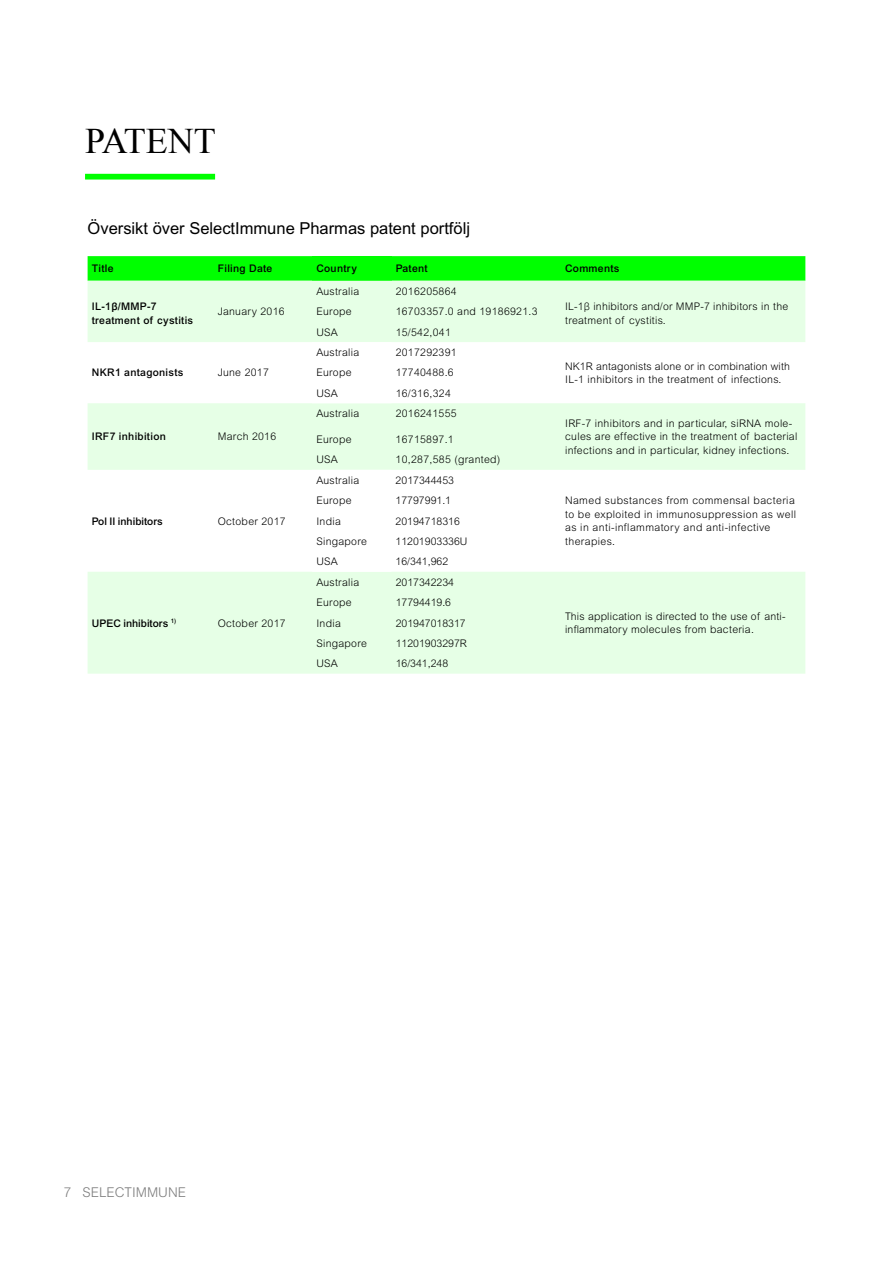
<style>
.page{position:relative;width:893px;height:1263px;background:#fff}
.page>*{position:absolute;margin:0;border:0;box-sizing:border-box;transform-origin:0 0}
.t1{font:36px "Times New Roman";color:#000}
.t2{font:16.5px "Arial MT Std";color:#000}
.t3{font:300 13.5px "Arial MT Std";color:#7c7c7c}
.t4{font:300 10.5px/13.5px "Arial MT Std";letter-spacing:.03em;color:#000}
.t5{font:500 10.5px/13.5px "Arial MT Std";letter-spacing:.03em;color:#000}
.t6{font:300 10.5px "Arial MT Std";color:#000}
.t7{font:500 10.5px "Arial MT Std";color:#000}
.s1{font-family:"Roboto"}
</style>
<div class="page">
<div style="left:85px;top:174px;width:130px;height:6px;background:#0f0"></div>
<svg style="left:88px;top:256px;width:717px;height:25px;background:#05ff05"></svg>
<div style="left:312px;top:256px;width:79px;height:25px;background:#0f0"></div>
<svg style="left:88px;top:281px;width:717px;height:393px;fill:#e6ffe6"></svg>
<svg style="left:312px;top:342px;width:79px;height:230px"></svg>
<h1 class="t1" style="left:85px;top:116px;width:132px">PATENT</h1>
<h2 class="t2" style="left:88px;top:219px;width:384px">Översikt över SelectImmune Pharmas patent portfölj</h2>
<p class="t5" style="left:92px;top:262px;width:23px">Title</p>
<p class="t5" style="left:218px;top:262px;width:56px">Filing Date</p>
<p class="t5" style="left:316px;top:262px;width:42px">Country</p>
<p class="t5" style="left:396px;top:262px;width:34px">Patent</p>
<p class="t5" style="left:565px;top:262px;width:56px">Comments</p>
<p class="t5" style="left:92px;top:300px;width:103px">IL-1<span class="s1">β</span>/MMP-7 treatment of cystitis</p>
<p class="t4" style="left:218px;top:305px;width:69px">January 2016</p>
<p class="t4" style="left:316px;top:284px;width:44px">Australia</p>
<p class="t4" style="left:396px;top:284px;width:63px">2016205864</p>
<p class="t4" style="left:565px;top:300px;width:225px">IL-1<span class="s1">β</span> inhibitors and/or MMP-7 inhibitors in the treatment of cystitis.</p>
<p class="t4" style="left:316px;top:305px;width:37px">Europe</p>
<p class="t4" style="left:396px;top:305px;width:143px">16703357.0 and 19186921.3</p>
<p class="t4" style="left:316px;top:325px;width:23px">USA</p>
<p class="t4" style="left:396px;top:325px;width:57px">15/542,041</p>
<p class="t5" style="left:92px;top:366px;width:93px">NKR1 antagonists</p>
<p class="t4" style="left:218px;top:366px;width:53px">June 2017</p>
<p class="t5" style="left:92px;top:430px;width:76px">IRF7 inhibition</p>
<p class="t4" style="left:218px;top:430px;width:60px">March 2016</p>
<p class="t7" style="left:92px;top:515px;width:73px">Pol II inhibitors</p>
<p class="t4" style="left:218px;top:514px;width:70px">October 2017</p>
<p class="t7" style="left:92px;top:617px;width:86px">UPEC inhibitors <sup>1)</sup></p>
<p class="t4" style="left:218px;top:616px;width:70px">October 2017</p>
<p class="t4" style="left:316px;top:346px;width:44px">Australia</p>
<p class="t4" style="left:396px;top:346px;width:63px">2017292391</p>
<p class="t4" style="left:316px;top:366px;width:37px">Europe</p>
<p class="t4" style="left:396px;top:366px;width:60px">17740488.6</p>
<p class="t4" style="left:316px;top:386px;width:23px">USA</p>
<p class="t4" style="left:396px;top:386px;width:57px">16/316,324</p>
<p class="t4" style="left:316px;top:407px;width:44px">Australia</p>
<p class="t4" style="left:396px;top:407px;width:63px">2016241555</p>
<p class="t4" style="left:316px;top:433px;width:37px">Europe</p>
<p class="t4" style="left:396px;top:433px;width:60px">16715897.1</p>
<p class="t4" style="left:316px;top:453px;width:23px">USA</p>
<p class="t4" style="left:396px;top:453px;width:106px">10,287,585 (granted)</p>
<p class="t4" style="left:316px;top:473px;width:44px">Australia</p>
<p class="t6" style="left:396px;top:474px;width:60px">2017344453</p>
<p class="t4" style="left:316px;top:494px;width:37px">Europe</p>
<p class="t6" style="left:396px;top:495px;width:57px">17797991.1</p>
<p class="t4" style="left:316px;top:514px;width:26px">India</p>
<p class="t6" style="left:396px;top:515px;width:66px">20194718316</p>
<p class="t4" style="left:316px;top:534px;width:52px">Singapore</p>
<p class="t6" style="left:396px;top:535px;width:73px">11201903336U</p>
<p class="t4" style="left:316px;top:555px;width:23px">USA</p>
<p class="t4" style="left:396px;top:555px;width:54px">16/341,962</p>
<p class="t4" style="left:316px;top:575px;width:44px">Australia</p>
<p class="t6" style="left:396px;top:576px;width:60px">2017342234</p>
<p class="t4" style="left:316px;top:596px;width:37px">Europe</p>
<p class="t6" style="left:396px;top:596px;width:57px">17794419.6</p>
<p class="t4" style="left:316px;top:616px;width:26px">India</p>
<p class="t6" style="left:396px;top:617px;width:72px">201947018317</p>
<p class="t4" style="left:316px;top:636px;width:52px">Singapore</p>
<p class="t6" style="left:396px;top:637px;width:73px">11201903297R</p>
<p class="t4" style="left:316px;top:657px;width:23px">USA</p>
<p class="t4" style="left:396px;top:657px;width:54px">16/341,248</p>
<p class="t4" style="left:565px;top:359px;width:226px">NK1R antagonists alone or in combination with<br>IL-1 inhibitors in the treatment of infections.</p>
<p class="t4" style="left:565px;top:416px;width:234px">IRF-7 inhibitors and in particular, siRNA mole&shy;cules are effective in the treatment of bacterial infections and in particular, kidney infections.</p>
<p class="t4" style="left:565px;top:494px;width:232px">Named substances from commensal bacteria to be exploited in immunosuppression as well as in anti-inflammatory and anti-infective therapies.</p>
<p class="t4" style="left:565px;top:609px;width:222px">This application is directed to the use of anti&shy;inflammatory molecules from bacteria.</p>
<p class="t3" style="left:64px;top:1185px;width:124px">7 SELECTIMMUNE</p>
</div>
